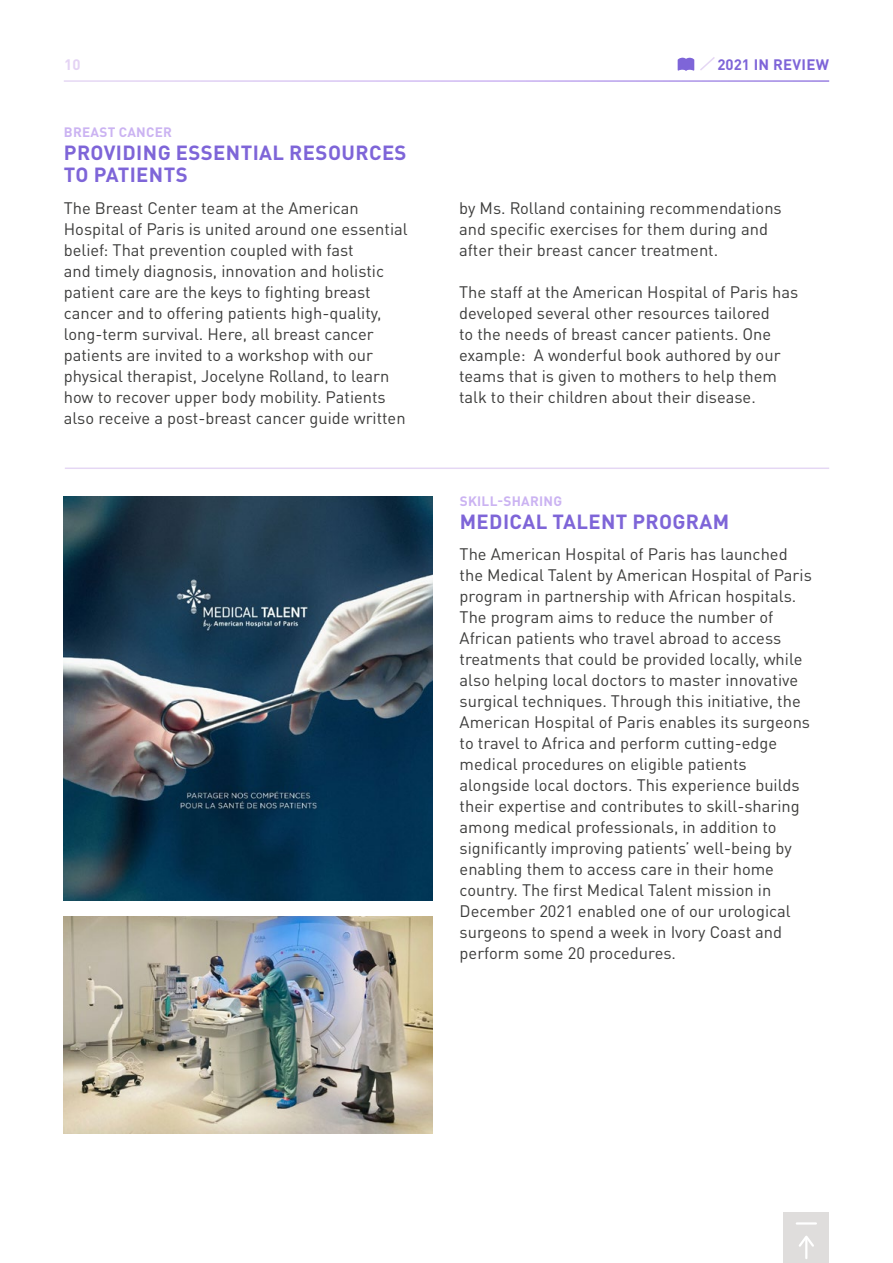
<style>
.page{position:relative;width:893px;height:1263px;background:#fff}
.page>*{position:absolute;margin:0;border:0;box-sizing:border-box;transform-origin:0 0}
.TEXTE{font:700 20.25px "DIN Pro";letter-spacing:.02em;color:#7e65d8}
.TEXTE-2{font:16.5px/21px "DIN Pro";color:#3c3c3b}
.t1{font:700 15px "DIN Pro";letter-spacing:.02em;color:#7e65d8}
.t2{font:700 15px "DIN Pro";color:#e4d3f4}
.TEXTE-3{font:700 13.5px "DIN Pro";letter-spacing:.02em;color:#cbb3f2}
</style>
<div class="page">
<hr style="left:65px;top:467px;width:764px;height:2px;background:#e5d7f4">
<svg style="left:678px;top:57px;width:37px;height:14px"></svg>
<img style="left:64px;top:497px;width:369px;height:403px">
<img style="left:64px;top:916px;width:369px;height:218px">
<div style="left:783px;top:1212px;width:46px;height:51px;background:#dfdddc"></div>
<svg style="left:797px;top:1222px;width:19px;height:2px"></svg>
<svg style="left:799px;top:1236px;width:15px;height:22px"></svg>
<p class="t2" style="left:64px;top:52px;width:18px">10</p>
<p class="t1" style="left:717px;top:52px;width:113px">2021 IN REVIEW</p>
<p class="TEXTE-3" style="left:64px;top:121px;width:110px">BREAST CANCER</p>
<p class="TEXTE" style="left:64px;top:135px;width:344px">PROVIDING ESSENTIAL RESOURCES</p>
<p class="TEXTE" style="left:64px;top:158px;width:125px">TO PATIENTS</p>
<p class="TEXTE-2" style="left:64px;top:196px;width:345px">The Breast Center team at the American Hospital of Paris is united around one essential belief: That prevention coupled with fast<br>and timely diagnosis, innovation and holistic patient care are the keys to fighting breast cancer and to offering patients high-quality, long-term survival. Here, all breast cancer patients are invited to a workshop with our physical therapist, Jocelyne Rolland, to learn how to recover upper body mobility. Patients also receive a post-breast cancer guide written</p>
<p class="TEXTE-2" style="left:459px;top:196px;width:324px">by Ms. Rolland containing recommendations and specific exercises for them during and after their breast cancer treatment.</p>
<p class="TEXTE-2" style="left:459px;top:280px;width:341px">The staff at the American Hospital of Paris has developed several other resources tailored<br>to the needs of breast cancer patients. One example: A wonderful book authored by our teams that is given to mothers to help them talk to their children about their disease.</p>
<p class="TEXTE-3" style="left:460px;top:490px;width:104px">SKILL-SHARING</p>
<p class="TEXTE" style="left:460px;top:505px;width:271px">MEDICAL TALENT PROGRAM</p>
<p class="TEXTE-2" style="left:460px;top:542px;width:354px">The American Hospital of Paris has launched the Medical Talent by American Hospital of Paris program in partnership with African hospitals.<br>The program aims to reduce the number of African patients who travel abroad to access treatments that could be provided locally, while also helping local doctors to master innovative surgical techniques. Through this initiative, the American Hospital of Paris enables its surgeons to travel to Africa and perform cutting-edge medical procedures on eligible patients alongside local doctors. This experience builds their expertise and contributes to skill-sharing among medical professionals, in addition to significantly improving patients’ well-being by enabling them to access care in their home country. The first Medical Talent mission in December 2021 enabled one of our urological surgeons to spend a week in Ivory Coast and perform some 20 procedures.</p>
</div>
